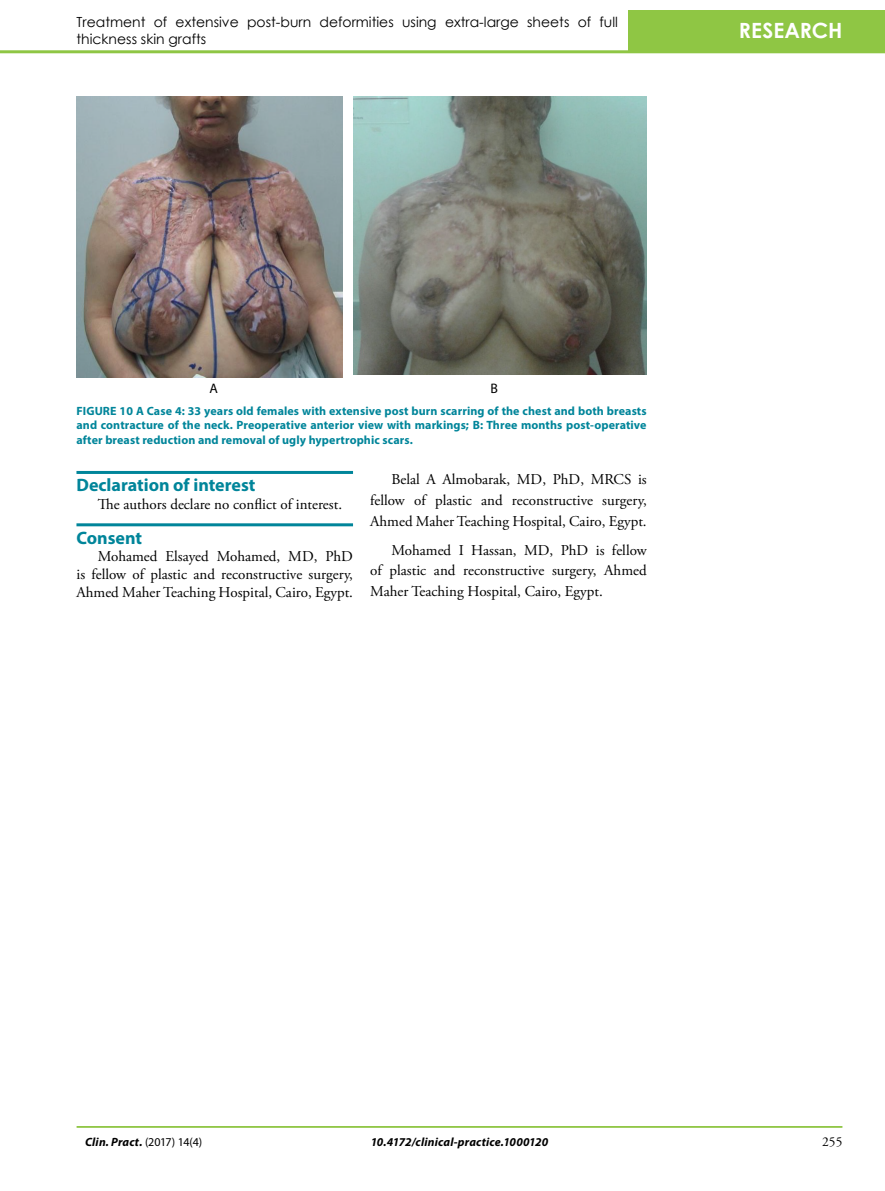
<style>
.page{position:relative;width:885px;height:1191px;background:#fff}
.page>*{position:absolute;margin:0;border:0;box-sizing:border-box;transform-origin:0 0}
.t1{font:700 21px "Century Gothic";color:#fff}
.SH{font:700 18px "Myriad Pro";color:#00859a}
.t2{font:15px/20.7px "Adobe Garamond Pro";color:#000;text-align:justify}
.t3{font:13.95px/17.2px "Century Gothic";color:#000}
.t4{font:13.8px "Myriad Pro";color:#000}
.t5{font:13.5px "Adobe Garamond Pro";color:#000}
.t6{font:700 12px/14.4px "Myriad Pro";letter-spacing:.01em;color:#00859a;text-align:justify}
.t7{font:italic 700 12px "Myriad Pro";letter-spacing:.015em;color:#000}
.s1{font-weight:400;font-style:normal}
</style>
<div class="page">
<hr style="left:0;top:50px;width:884px;height:3px;background:#8fc644">
<hr style="left:77px;top:1126px;width:765px;height:1px;background:#8fc644">
<div style="left:628px;top:10px;width:256px;height:42px;background:#8fc644"></div>
<img style="left:76px;top:97px;width:267px;height:280px">
<img style="left:353px;top:97px;width:293px;height:278px">
<hr style="left:76px;top:471px;width:277px;height:3px;background:#00859a">
<hr style="left:76px;top:523px;width:277px;height:3px;background:#00859a">
<p class="t3" style="left:77px;top:13px;width:543px">Treatment of extensive post-burn deformities using extra-large sheets of full thickness skin grafts</p>
<h1 class="t1" style="left:739px;top:14px;width:105px">RESEARCH</h1>
<p class="t4" style="left:209px;top:379px;width:10px">A</p>
<p class="t4" style="left:490px;top:379px;width:9px">B</p>
<p class="t6" style="left:76px;top:403px;width:571px">FIGURE 10 A Case 4: 33 years old females with extensive post burn scarring of the chest and both breasts and contracture of the neck. Preoperative anterior view with markings; B: Three months post-operative after breast reduction and removal of ugly hypertrophic scars.</p>
<p class="SH" style="left:76px;top:473px;width:180px">Declaration of interest</p>
<p class="t2" style="left:98px;top:494px;width:246px">The authors declare no conflict of interest.</p>
<p class="SH" style="left:76px;top:526px;width:67px">Consent</p>
<p class="t2" style="left:76px;top:548px;width:278px;line-height:18px;text-indent:21px">Mohamed Elsayed Mohamed, MD, PhD is fellow of plastic and reconstructive surgery, Ahmed Maher Teaching Hospital, Cairo, Egypt.</p>
<p class="t2" style="left:370px;top:469px;width:278px;text-indent:21px">Belal A Almobarak, MD, PhD, MRCS is fellow of plastic and reconstructive surgery, Ahmed Maher Teaching Hospital, Cairo, Egypt.</p>
<p class="t2" style="left:370px;top:540px;width:278px;text-indent:21px">Mohamed I Hassan, MD, PhD is fellow of plastic and reconstructive surgery, Ahmed Maher Teaching Hospital, Cairo, Egypt.</p>
<p class="t7" style="left:85px;top:1133px;width:119px">Clin. Pract. <span class="s1">(2017) 14(4)</span></p>
<p class="t5" style="left:822px;top:1133px;width:22px">255</p>
<p class="t7" style="left:371px;top:1133px;width:179px">10.4172/clinical-practice.1000120</p>
</div>
